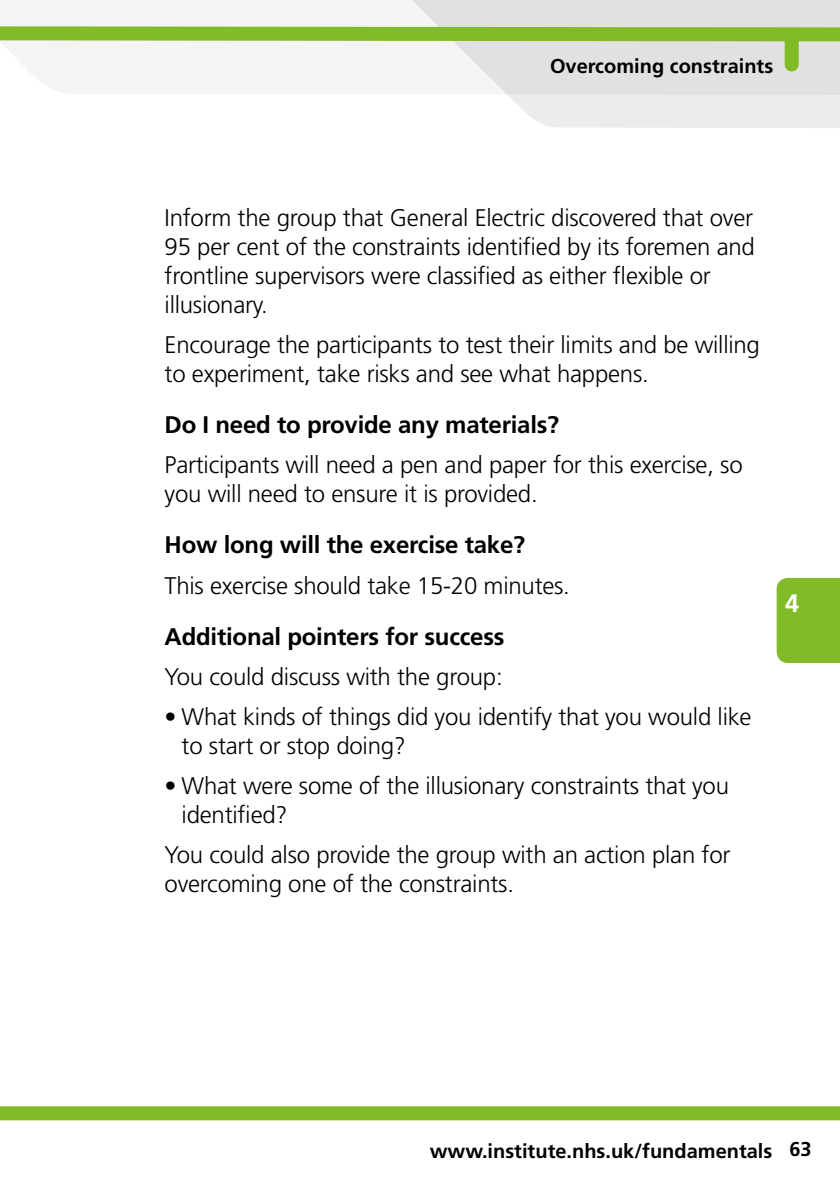
<style>
.page{position:relative;width:840px;height:1191px;background:#fff}
.page>*{position:absolute;margin:0;border:0;box-sizing:border-box;transform-origin:0 0}
.t1{font:700 25.2px "Frutiger";color:#fff}
.t2{font:300 24px/28.8px "Frutiger";letter-spacing:-.01em;color:#000}
.t3{font:700 24px "Frutiger";letter-spacing:-.01em;color:#000}
.t4{font:700 20px "Frutiger";color:#000}
</style>
<div class="page">
<div style="left:0;top:1106px;width:839px;height:14px;background:#81bb27"></div>
<div style="left:0;top:0;width:393px;height:20px;background:#f4f4f4"></div>
<svg style="left:393px;top:0;width:446px;height:128px"></svg>
<svg style="left:0;top:20px;width:839px;height:89px"></svg>
<div style="left:776px;top:578px;width:63px;height:85px;background:#81bb27"></div>
<div style="left:784px;top:39px;width:14px;height:26px;background:#81bb27"></div>
<p class="t4" style="left:549px;top:54px;width:224px">Overcoming constraints</p>
<p class="t2" style="left:164px;top:204px;width:591px">Inform the group that General Electric discovered that over 95 per cent of the constraints identified by its foremen and frontline supervisors were classified as either flexible or illusionary.</p>
<p class="t2" style="left:164px;top:330px;width:596px">Encourage the participants to test their limits and be willing to experiment, take risks and see what happens.</p>
<p class="t3" style="left:164px;top:410px;width:396px">Do I need to provide any materials?</p>
<p class="t2" style="left:164px;top:451px;width:579px">Participants will need a pen and paper for this exercise, so you will need to ensure it is provided.</p>
<p class="t3" style="left:164px;top:531px;width:362px">How long will the exercise take?</p>
<p class="t2" style="left:164px;top:571px;width:406px">This exercise should take 15-20 minutes.</p>
<p class="t3" style="left:164px;top:622px;width:341px">Additional pointers for success</p>
<p class="t2" style="left:164px;top:663px;width:339px">You could discuss with the group:</p>
<p class="t2" style="left:181px;top:703px;width:571px;text-indent:-17px">• What kinds of things did you identify that you would like to start or stop doing?</p>
<p class="t2" style="left:181px;top:772px;width:548px;text-indent:-17px">• What were some of the illusionary constraints that you identified?</p>
<p class="t2" style="left:164px;top:841px;width:567px">You could also provide the group with an action plan for overcoming one of the constraints.</p>
<p class="t1" style="left:784px;top:588px;width:16px">4</p>
<p class="t4" style="left:429px;top:1138px;width:383px">www.institute.nhs.uk/fundamentals 63</p>
</div>
